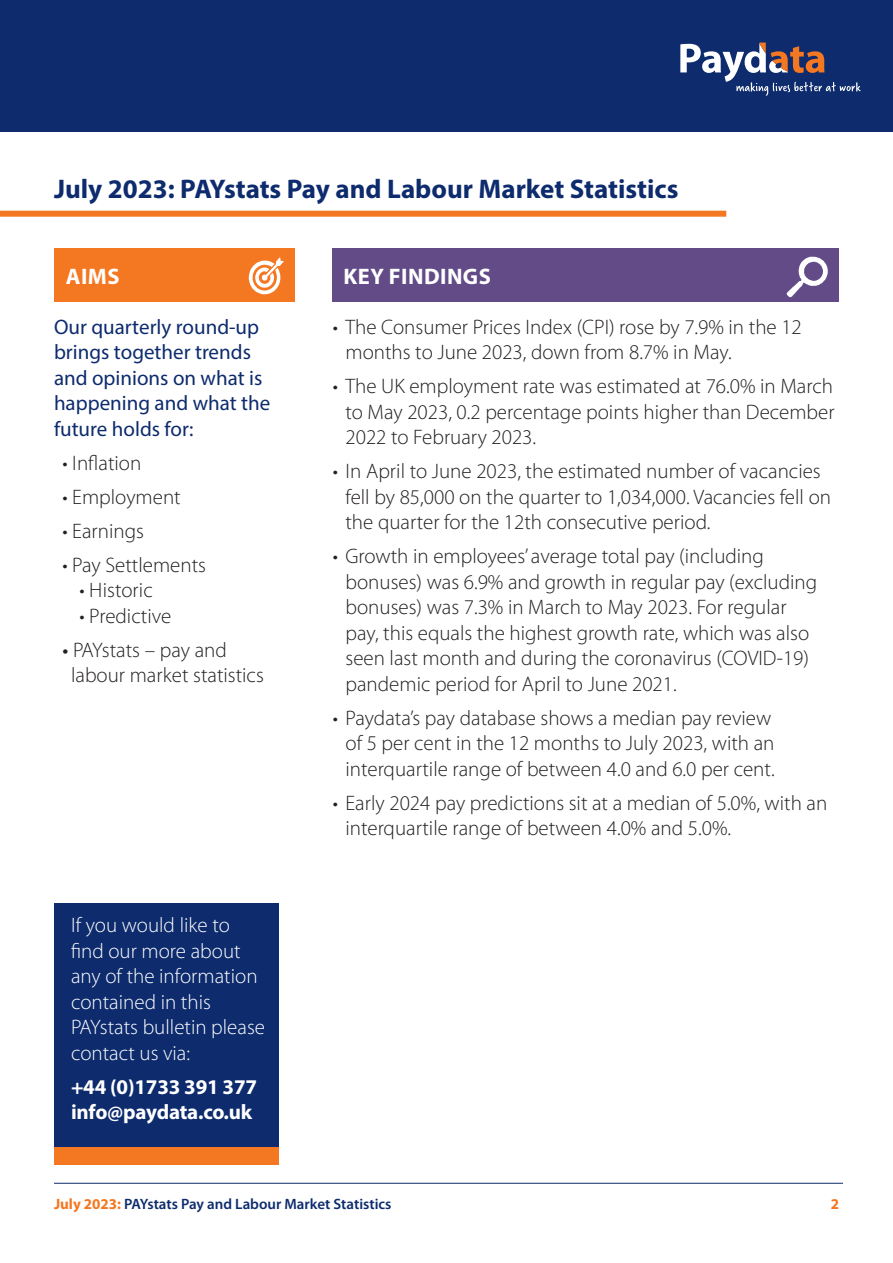
<style>
.page{position:relative;width:893px;height:1263px;background:#fff}
.page>*{position:absolute;margin:0;border:0;box-sizing:border-box;transform-origin:0 0}
.t1{font:700 27px "Myriad Pro";color:#0d2b6d}
.t2{font:700 22.5px "Myriad Pro";letter-spacing:.02em;color:#fff}
.t3{font:300 21px/25.5px "Myriad Pro";color:#231f20}
.t4{font:300 21px/25.5px "Myriad Pro";color:#fff}
.t5{font:21px/25.5px "Myriad Pro";color:#0d2b6d}
.t6{font:700 21px "Myriad Pro";letter-spacing:-.01em;color:#fff}
.t7{font:600 15px "Myriad Pro";color:#0d2b6d}
.t8{font:700 15px "Myriad Pro";color:#f47721}
.s1{font-weight:400}
.s2{font-weight:700;color:#f47721}
</style>
<div class="page">
<div style="left:333px;top:249px;width:506px;height:53px;background:#624b86"></div>
<div style="left:54px;top:249px;width:240px;height:53px;background:#f47721"></div>
<div style="left:0;top:211px;width:726px;height:6px;background:#f47721"></div>
<svg style="left:249px;top:257px;width:35px;height:37px"></svg>
<svg style="left:787px;top:257px;width:41px;height:40px"></svg>
<div style="left:54px;top:904px;width:225px;height:260px;background:#0d2b6d"></div>
<div style="left:54px;top:1147px;width:225px;height:17px;background:#f47721"></div>
<div style="left:0;top:0;width:893px;height:132px;background:#0d2b6d"></div>
<svg style="left:680px;top:43px;width:181px;height:53px"></svg>
<hr style="left:54px;top:1183px;width:789px;height:1px;background:#0d2b6d">
<p class="t1" style="left:54px;top:171px;width:626px">July 2023: PAYstats Pay and Labour Market Statistics</p>
<p class="t2" style="left:66px;top:262px;width:55px">AIMS</p>
<p class="t2" style="left:344px;top:262px;width:149px">KEY FINDINGS</p>
<p class="t5" style="left:54px;top:313px;width:218px">Our quarterly round-up brings together trends and opinions on what is happening and what the future holds for:</p>
<p class="t3" style="left:63px;top:450px;width:80px">• Inflation</p>
<p class="t3" style="left:63px;top:484px;width:120px">• Employment</p>
<p class="t3" style="left:63px;top:518px;width:83px">• Earnings</p>
<p class="t3" style="left:63px;top:552px;width:145px">• Pay Settlements</p>
<p class="t3" style="left:80px;top:577px;width:75px">• Historic</p>
<p class="t3" style="left:80px;top:603px;width:93px">• Predictive</p>
<p class="t3" style="left:63px;top:637px;width:166px"><span class="s1">•</span> PAYstats – pay and</p>
<p class="t3" style="left:71px;top:662px;width:194px">labour market statistics</p>
<p class="t4" style="left:71px;top:912px;width:196px">If you would like to find our more about any of the information contained in this<br>PAYstats bulletin please contact us via:</p>
<p class="t6" style="left:71px;top:1073px;width:188px">+44 (0)1733 391 377</p>
<p class="t6" style="left:71px;top:1098px;width:183px">info@paydata.co.uk</p>
<p class="t3" style="left:345px;top:314px;width:458px;text-indent:-13px">• The Consumer Prices Index (CPI) rose by 7.9% in the 12 months to June 2023, down from 8.7% in May.</p>
<p class="t3" style="left:345px;top:373px;width:491px;text-align:justify;text-indent:-13px">• The UK employment rate was estimated at 76.0% in March to May 2023, 0.2 percentage points higher than December 2022 to February 2023.</p>
<p class="t3" style="left:345px;top:458px;width:487px;text-indent:-13px">• In April to June 2023, the estimated number of vacancies fell by 85,000 on the quarter to 1,034,000. Vacancies fell on the quarter for the 12th consecutive period.</p>
<p class="t3" style="left:345px;top:543px;width:473px;text-indent:-13px">• Growth in employees’ average total pay (including bonuses) was 6.9% and growth in regular pay (excluding bonuses) was 7.3% in March to May 2023. For regular pay, this equals the highest growth rate, which was also seen last month and during the coronavirus (COVID-19) pandemic period for April to June 2021.</p>
<p class="t3" style="left:345px;top:705px;width:431px;text-indent:-13px">• Paydata’s pay database shows a median pay review of 5 per cent in the 12 months to July 2023, with an interquartile range of between 4.0 and 6.0 per cent.</p>
<p class="t3" style="left:345px;top:790px;width:483px;text-indent:-13px">• Early 2024 pay predictions sit at a median of 5.0%, with an interquartile range of between 4.0% and 5.0%.</p>
<p class="t7" style="left:54px;top:1195px;width:339px"><span class="s2">July 2023:</span> PAYstats Pay and Labour Market Statistics</p>
<p class="t8" style="left:831px;top:1194px;width:10px">2</p>
</div>
